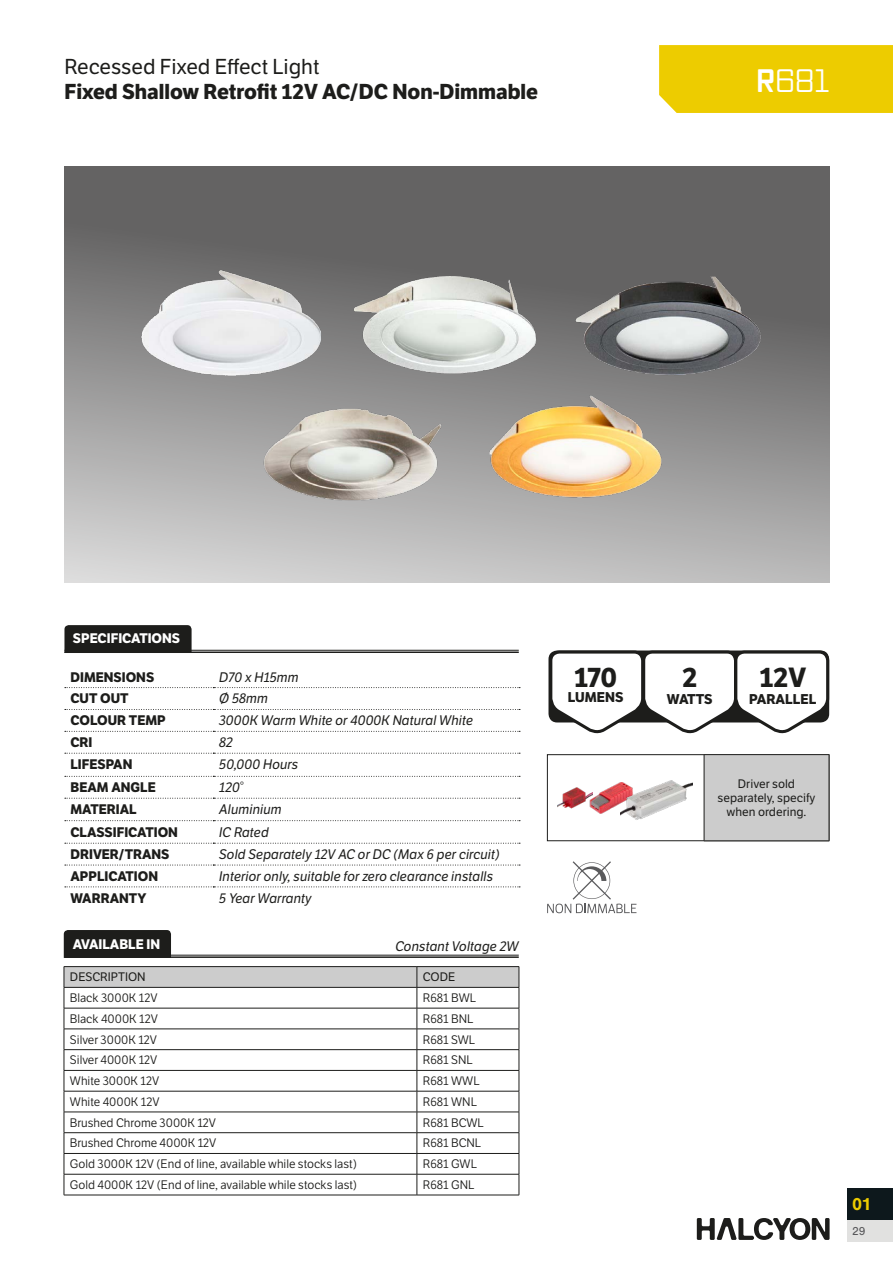
<style>
.page{position:relative;width:893px;height:1263px;background:#fff}
.page>*{position:absolute;margin:0;border:0;box-sizing:border-box;transform-origin:0 0}
.t1{font:31.5px "Vox Round";color:#fff}
.t2{font:700 27px "LFT Etica";letter-spacing:-.01em;color:#1d1d1b}
.t3{font:700 21px "LFT Etica";color:#1d1d1b}
.t4{font:21px "LFT Etica";color:#1d1d1b}
.t5{font:700 18px "Nimbus San";color:#edcc00}
.t6{font:700 13.8px "LFT Etica";color:#1d1d1b}
.t7{font:italic 13.5px "LFT Etica";color:#1d1d1b}
.t8{font:700 13.5px "LFT Etica";color:#1d1d1b}
.t9{font:700 13.5px "LFT Etica";color:#fff}
.t10{font:12px "LFT Etica";color:#1d1d1b}
.t11{font:12px/14.4px "LFT Etica";color:#1d1d1b;text-align:center}
.t12{font:12px "Nimbus San";color:#57575a}
.s1{font-weight:700}
</style>
<div class="page">
<div style="left:847px;top:1220px;width:46px;height:21px;background:#e1e1e0"></div>
<div style="left:847px;top:1188px;width:46px;height:32px;background:#0d181c"></div>
<div style="left:659px;top:45px;width:234px;height:68px;background:#edcc00"></div>
<svg style="left:697px;top:1218px;width:133px;height:22px"></svg>
<svg style="left:64px;top:166px;width:765px;height:417px;background:#919090"></svg>
<svg style="left:65px;top:687px;width:455px;height:1px"></svg>
<svg style="left:65px;top:709px;width:455px;height:1px"></svg>
<svg style="left:65px;top:731px;width:455px;height:1px"></svg>
<svg style="left:65px;top:753px;width:455px;height:1px"></svg>
<svg style="left:65px;top:776px;width:455px;height:1px"></svg>
<svg style="left:65px;top:798px;width:455px;height:1px"></svg>
<svg style="left:65px;top:820px;width:455px;height:1px"></svg>
<svg style="left:65px;top:843px;width:455px;height:1px"></svg>
<svg style="left:65px;top:865px;width:455px;height:1px"></svg>
<svg style="left:65px;top:886px;width:455px;height:1px"></svg>
<svg style="left:548px;top:650px;width:282px;height:84px"></svg>
<div style="left:64px;top:625px;width:128px;height:25px;background:#1d1d1b"></div>
<hr style="left:64px;top:650px;width:455px;height:1px;background:#1d1d1b">
<hr style="left:64px;top:651px;width:455px;height:2px;background:#1d1d1b">
<svg style="left:547px;top:754px;width:157px;height:87px"></svg>
<div style="left:704px;top:755px;width:125px;height:86px;background:#ccc"></div>
<hr style="left:704px;top:754px;width:125px;height:1px;background:#1d1d1b">
<hr style="left:704px;top:755px;width:1px;height:86px;background:#1d1d1b">
<hr style="left:829px;top:755px;width:1px;height:86px;background:#1d1d1b">
<hr style="left:704px;top:840px;width:125px;height:1px;background:#1d1d1b">
<img style="left:557px;top:783px;width:32px;height:29px">
<img style="left:589px;top:782px;width:32px;height:31px">
<img style="left:621px;top:768px;width:71px;height:60px">
<img style="left:600px;top:277px;width:225px;height:127px">
<img style="left:232px;top:391px;width:213px;height:131px">
<img style="left:445px;top:388px;width:276px;height:134px">
<img style="left:330px;top:234px;width:270px;height:157px">
<img style="left:125px;top:243px;width:220px;height:148px">
<div style="left:64px;top:930px;width:107px;height:25px;background:#1d1d1b"></div>
<svg style="left:64px;top:966px;width:456px;height:229px"></svg>
<hr style="left:64px;top:1195px;width:353px;height:1px;background:#1d1d1b">
<hr style="left:417px;top:1195px;width:102px;height:1px;background:#1d1d1b">
<hr style="left:64px;top:955px;width:455px;height:1px;background:#1d1d1b">
<hr style="left:64px;top:956px;width:455px;height:2px;background:#1d1d1b">
<svg style="left:547px;top:861px;width:89px;height:52px"></svg>
<h3 class="t4" style="left:64px;top:54px;width:257px">Recessed Fixed Effect Light</h3>
<h3 class="t3" style="left:64px;top:79px;width:475px">Fixed Shallow Retrofit 12V AC/DC Non-Dimmable</h3>
<h1 class="t1" style="left:756px;top:60px;width:75px"><span class="s1">R</span>681</h1>
<p class="t9" style="left:73px;top:630px;width:109px">SPECIFICATIONS</p>
<p class="t8" style="left:70px;top:669px;width:85px">DIMENSIONS</p>
<p class="t7" style="left:219px;top:669px;width:81px">D70 x H15mm</p>
<p class="t8" style="left:70px;top:690px;width:60px">CUT OUT</p>
<p class="t7" style="left:219px;top:691px;width:50px">Ø 58mm</p>
<p class="t8" style="left:70px;top:712px;width:97px">COLOUR TEMP</p>
<p class="t7" style="left:219px;top:713px;width:255px">3000K Warm White or 4000K Natural White</p>
<p class="t8" style="left:70px;top:734px;width:24px">CRI</p>
<p class="t7" style="left:219px;top:734px;width:15px">82</p>
<p class="t8" style="left:70px;top:756px;width:63px">LIFESPAN</p>
<p class="t7" style="left:219px;top:756px;width:81px">50,000 Hours</p>
<p class="t8" style="left:70px;top:779px;width:87px">BEAM ANGLE</p>
<p class="t7" style="left:219px;top:779px;width:26px">120°</p>
<p class="t8" style="left:70px;top:801px;width:68px">MATERIAL</p>
<p class="t7" style="left:219px;top:801px;width:64px">Aluminium</p>
<p class="t8" style="left:70px;top:823px;width:109px">CLASSIFICATION</p>
<p class="t7" style="left:219px;top:824px;width:51px">IC Rated</p>
<p class="t8" style="left:70px;top:846px;width:101px">DRIVER/TRANS</p>
<p class="t7" style="left:219px;top:846px;width:282px">Sold Separately 12V AC or DC (Max 6 per circuit)</p>
<p class="t8" style="left:70px;top:868px;width:89px">APPLICATION</p>
<p class="t7" style="left:219px;top:868px;width:275px">Interior only, suitable for zero clearance installs</p>
<p class="t8" style="left:70px;top:890px;width:77px">WARRANTY</p>
<p class="t7" style="left:219px;top:890px;width:94px">5 Year Warranty</p>
<p class="t9" style="left:73px;top:936px;width:89px">AVAILABLE IN</p>
<p class="t7" style="left:395px;top:938px;width:125px">Constant Voltage 2W</p>
<p class="t11" style="left:70px;top:970px;width:77px">DESCRIPTION</p>
<p class="t11" style="left:423px;top:970px;width:34px">CODE</p>
<p class="t10" style="left:70px;top:991px;width:89px">Black 3000K 12V</p>
<p class="t10" style="left:423px;top:991px;width:55px">R681 BWL</p>
<p class="t10" style="left:70px;top:1012px;width:89px">Black 4000K 12V</p>
<p class="t10" style="left:423px;top:1012px;width:52px">R681 BNL</p>
<p class="t10" style="left:70px;top:1032px;width:89px">Silver 3000K 12V</p>
<p class="t10" style="left:423px;top:1032px;width:54px">R681 SWL</p>
<p class="t10" style="left:70px;top:1053px;width:89px">Silver 4000K 12V</p>
<p class="t10" style="left:423px;top:1053px;width:51px">R681 SNL</p>
<p class="t10" style="left:70px;top:1074px;width:91px">White 3000K 12V</p>
<p class="t10" style="left:423px;top:1074px;width:58px">R681 WWL</p>
<p class="t10" style="left:70px;top:1095px;width:91px">White 4000K 12V</p>
<p class="t10" style="left:423px;top:1095px;width:56px">R681 WNL</p>
<p class="t10" style="left:70px;top:1115px;width:148px">Brushed Chrome 3000K 12V</p>
<p class="t10" style="left:423px;top:1115px;width:62px">R681 BCWL</p>
<p class="t10" style="left:70px;top:1136px;width:148px">Brushed Chrome 4000K 12V</p>
<p class="t10" style="left:423px;top:1136px;width:60px">R681 BCNL</p>
<p class="t10" style="left:70px;top:1157px;width:288px">Gold 3000K 12V (End of line, available while stocks last)</p>
<p class="t10" style="left:423px;top:1157px;width:56px">R681 GWL</p>
<p class="t10" style="left:70px;top:1178px;width:289px">Gold 4000K 12V (End of line, available while stocks last)</p>
<p class="t10" style="left:423px;top:1178px;width:53px">R681 GNL</p>
<h2 class="t2" style="left:574px;top:661px;width:45px">170</h2>
<p class="t6" style="left:568px;top:689px;width:57px">LUMENS</p>
<h2 class="t2" style="left:682px;top:661px;width:16px">2</h2>
<p class="t6" style="left:667px;top:690px;width:47px">WATTS</p>
<h2 class="t2" style="left:759px;top:661px;width:48px">12V</h2>
<p class="t6" style="left:749px;top:690px;width:69px">PARALLEL</p>
<p class="t11" style="left:717px;top:776px;width:100px">Driver sold separately, specify when ordering.</p>
<h3 class="t5" style="left:852px;top:1194px;width:21px">01</h3>
<p class="t12" style="left:852px;top:1224px;width:15px">29</p>
</div>
